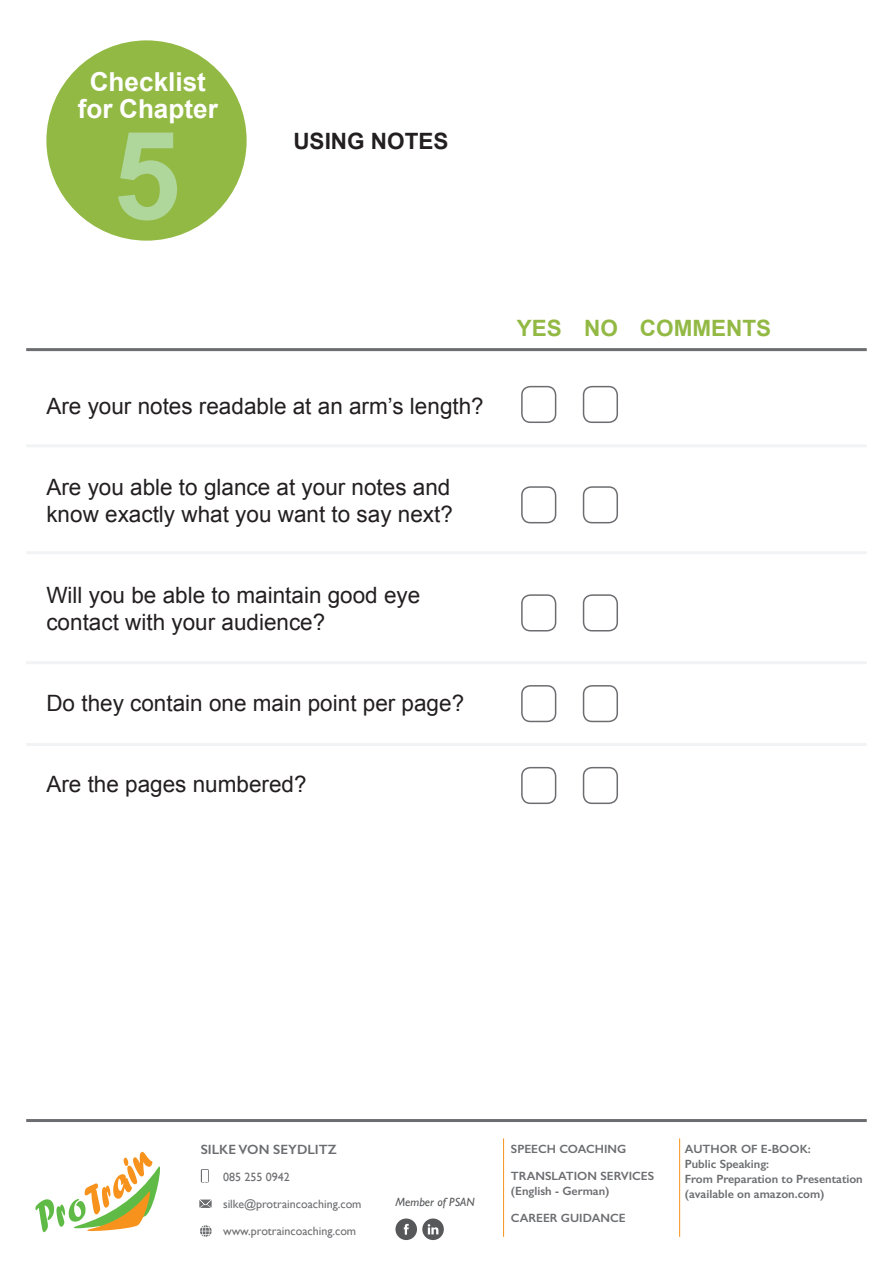
<style>
.page{position:relative;width:893px;height:1263px;background:#fff}
.page>*{position:absolute;margin:0;border:0;box-sizing:border-box;transform-origin:0 0}
.t1{font:700 122.4px "Arial";color:#b0d79b}
.t2{font:700 26.1px "Arial";color:#fff}
.t3{font:22.5px/27px "Arial";color:#231f20}
.t4{font:700 22.5px "Arial";color:#93b945}
.t5{font:700 22.5px "Arial";color:#231f20}
.t6{font:600 13.5px "Gill Sans";color:#6c6d70}
.t7{font:600 12px "Gill Sans";color:#6c6d70}
.t8{font:12px "Gill Sans";color:#6c6d70}
.t9{font:italic 12px "Gill Sans";color:#57585a}
</style>
<div class="page">
<svg style="left:35px;top:1152px;width:125px;height:81px"></svg>
<svg style="left:395px;top:1218px;width:49px;height:22px"></svg>
<svg style="left:201px;top:1169px;width:8px;height:13px"></svg>
<svg style="left:202px;top:1170px;width:6px;height:12px"></svg>
<svg style="left:199px;top:1199px;width:13px;height:9px"></svg>
<svg style="left:200px;top:1225px;width:12px;height:12px"></svg>
<div style="left:46px;top:40px;width:201px;height:201px;background:#93b945;border-radius:50%"></div>
<hr style="left:26px;top:1119px;width:841px;height:3px;background:#6c6d70">
<hr style="left:26px;top:348px;width:841px;height:3px;background:#6c6d70">
<hr style="left:26px;top:444px;width:841px;height:3px;background:#f2f3f4">
<hr style="left:26px;top:551px;width:841px;height:3px;background:#f2f3f4">
<hr style="left:26px;top:661px;width:841px;height:3px;background:#f2f3f4">
<hr style="left:26px;top:743px;width:841px;height:3px;background:#f2f3f4">
<hr style="left:503px;top:1138px;width:1px;height:99px;background:#f7931d">
<hr style="left:679px;top:1138px;width:1px;height:99px;background:#f7931d">
<div style="left:521px;top:386px;width:35px;height:37px;border:2px solid #6c6d70;border-radius:9px"></div>
<div style="left:583px;top:386px;width:35px;height:37px;border:2px solid #6c6d70;border-radius:9px"></div>
<div style="left:521px;top:486px;width:35px;height:37px;border:2px solid #6c6d70;border-radius:9px"></div>
<div style="left:521px;top:594px;width:35px;height:37px;border:2px solid #6c6d70;border-radius:9px"></div>
<div style="left:521px;top:685px;width:35px;height:37px;border:2px solid #6c6d70;border-radius:9px"></div>
<div style="left:521px;top:767px;width:35px;height:37px;border:2px solid #6c6d70;border-radius:9px"></div>
<div style="left:583px;top:486px;width:35px;height:37px;border:2px solid #6c6d70;border-radius:9px"></div>
<div style="left:583px;top:594px;width:35px;height:37px;border:2px solid #6c6d70;border-radius:9px"></div>
<div style="left:583px;top:685px;width:35px;height:37px;border:2px solid #6c6d70;border-radius:9px"></div>
<div style="left:583px;top:767px;width:35px;height:37px;border:2px solid #6c6d70;border-radius:9px"></div>
<p class="t2" style="left:90px;top:65px;width:118px">Checklist</p>
<p class="t2" style="left:78px;top:92px;width:142px">for Chapter</p>
<p class="t1" style="left:113px;top:95px;width:70px">5</p>
<p class="t5" style="left:293px;top:126px;width:157px">USING NOTES</p>
<p class="t3" style="left:46px;top:393px;width:439px">Are your notes readable at an arm’s length?</p>
<p class="t3" style="left:46px;top:474px;width:408px">Are you able to glance at your notes and know exactly what you want to say next?</p>
<p class="t3" style="left:46px;top:582px;width:375px">Will you be able to maintain good eye contact with your audience?</p>
<p class="t3" style="left:46px;top:690px;width:419px">Do they contain one main point per page?</p>
<p class="t3" style="left:46px;top:771px;width:262px">Are the pages numbered?</p>
<p class="t4" style="left:517px;top:313px;width:47px">YES</p>
<p class="t4" style="left:584px;top:313px;width:35px">NO</p>
<p class="t4" style="left:640px;top:313px;width:133px">COMMENTS</p>
<p class="t6" style="left:201px;top:1141px;width:137px">SILKE VON SEYDLITZ</p>
<p class="t8" style="left:223px;top:1170px;width:68px">085 255 0942</p>
<p class="t8" style="left:223px;top:1197px;width:140px">silke@protraincoaching.com</p>
<p class="t8" style="left:223px;top:1224px;width:135px">www.protraincoaching.com</p>
<p class="t9" style="left:395px;top:1195px;width:81px">Member of PSAN</p>
<p class="t7" style="left:511px;top:1142px;width:117px">SPEECH COACHING</p>
<p class="t7" style="left:511px;top:1169px;width:145px">TRANSLATION SERVICES</p>
<p class="t7" style="left:511px;top:1184px;width:100px">(English - German)</p>
<p class="t7" style="left:511px;top:1211px;width:116px">CAREER GUIDANCE</p>
<p class="t7" style="left:685px;top:1142px;width:128px">AUTHOR OF E-BOOK:</p>
<p class="t7" style="left:685px;top:1157px;width:86px">Public Speaking:</p>
<p class="t7" style="left:685px;top:1172px;width:179px">From Preparation to Presentation</p>
<p class="t7" style="left:685px;top:1187px;width:141px">(available on amazon.com)</p>
</div>
